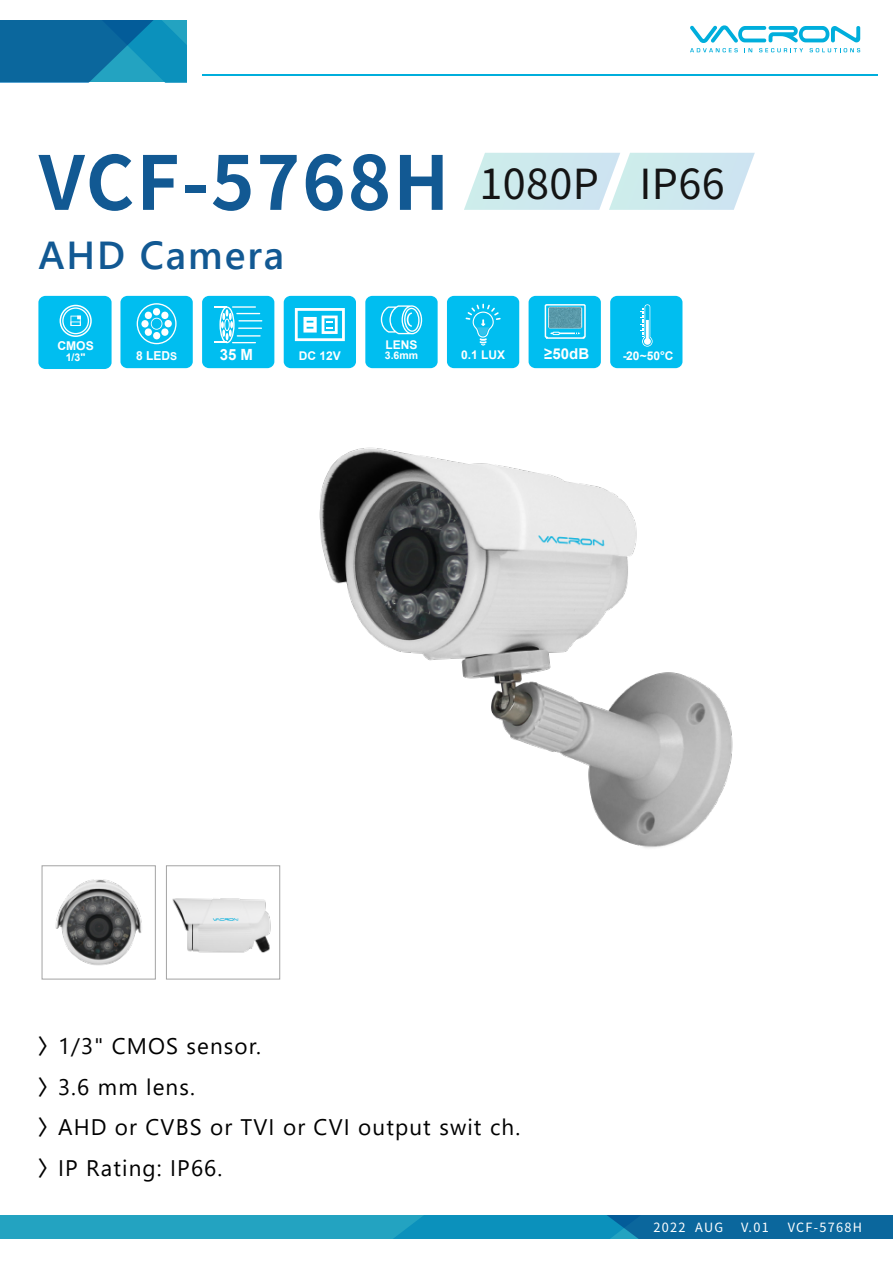
<style>
.page{position:relative;width:893px;height:1263px;background:#fff}
.page>*{position:absolute;margin:0;border:0;box-sizing:border-box;transform-origin:0 0}
.t1{font:700 74.25px "Noto Sans CJ Ktc";letter-spacing:.025em;color:#125993}
.t2{font:41.4px "Noto Sans CJ Ktc";letter-spacing:.01em;color:#141414}
.t3{font:600 39px "Segoe UI";letter-spacing:.05em;color:#125993}
.t4{font:22.5px/40.5px "Yu Gothic UI";letter-spacing:.05em;color:#000}
.t5{font:700 15.45px "Arial";color:#fff}
.t6{font:700 15px "Arial";color:#fff}
.t7{font:12.75px "Noto Sans CJ Ktc";letter-spacing:.1em;color:#fff}
.t8{font:700 12.3px "Arial";color:#fff}
.t9{font:700 12.15px "Arial";color:#fff}
.t10{font:700 12px "Arial";color:#fff}
.t11{font:700 10.65px "Arial";color:#fff}
.t12{font:700 10.5px "Arial";color:#fff}
.s1{font-size:10.8px}
.s2{font-family:"Noto Sans CJ Ktc";font-weight:500;font-size:21px}
</style>
<div class="page">
<div style="left:0;top:1215px;width:893px;height:23px;background:#23a3c1"></div>
<svg style="left:395px;top:1215px;width:498px;height:23px;background:#0b7aab"></svg>
<hr style="left:202px;top:74px;width:676px;height:2px;background:#00aedc">
<svg style="left:0;top:20px;width:186px;height:62px;background:#0d77a8"></svg>
<svg style="left:690px;top:25px;width:170px;height:27px"></svg>
<svg style="left:464px;top:153px;width:291px;height:57px;background:#d2eaef"></svg>
<div style="left:42px;top:865px;width:114px;height:114px;border:1px solid #a3a3a3"></div>
<div style="left:166px;top:865px;width:114px;height:114px;border:1px solid #a3a3a3"></div>
<img style="left:319px;top:447px;width:414px;height:401px">
<img style="left:55px;top:879px;width:87px;height:86px">
<img style="left:173px;top:898px;width:98px;height:55px">
<div style="left:38px;top:296px;width:74px;height:73px;background:#00bef0;border-radius:7px"></div>
<svg style="left:60px;top:305px;width:32px;height:32px"></svg>
<div style="left:202px;top:296px;width:72px;height:72px;background:#00bef0;border-radius:7px"></div>
<svg style="left:214px;top:306px;width:48px;height:37px"></svg>
<div style="left:284px;top:296px;width:72px;height:72px;background:#00bef0;border-radius:7px"></div>
<svg style="left:295px;top:308px;width:50px;height:33px"></svg>
<div style="left:120px;top:296px;width:73px;height:72px;background:#00bef0;border-radius:7px"></div>
<svg style="left:137px;top:303px;width:40px;height:41px"></svg>
<div style="left:365px;top:296px;width:73px;height:72px;background:#00bef0;border-radius:7px"></div>
<svg style="left:381px;top:305px;width:41px;height:29px"></svg>
<div style="left:447px;top:296px;width:72px;height:72px;background:#00bef0;border-radius:7px"></div>
<svg style="left:466px;top:304px;width:35px;height:41px"></svg>
<div style="left:529px;top:296px;width:72px;height:72px;background:#00bef0;border-radius:7px"></div>
<svg style="left:545px;top:305px;width:40px;height:32px"></svg>
<div style="left:545px;top:304px;width:41px;height:34px;border:2px solid #fff"></div>
<svg style="left:548px;top:307px;width:34px;height:28px"></svg>
<div style="left:548px;top:307px;width:34px;height:21px;background:#5998a9;border-radius:2px"></div>
<div style="left:548px;top:307px;width:34px;height:21px;border:1px solid #fff;border-radius:2px"></div>
<div style="left:610px;top:296px;width:72px;height:72px;background:#00bef0;border-radius:7px"></div>
<svg style="left:640px;top:304px;width:13px;height:43px"></svg>
<h1 class="t1" style="left:39px;top:141px;width:412px">VCF-5768H</h1>
<h3 class="t3" style="left:38px;top:218px;width:247px">AHD Camera</h3>
<h2 class="t2" style="left:479px;top:161px;width:247px">1080P IP66</h2>
<p class="t9" style="left:57px;top:337px;width:38px">CMOS</p>
<p class="t11" style="left:66px;top:349px;width:21px">1/3"</p>
<p class="t8" style="left:136px;top:347px;width:43px">8 LED<span class="s1">S</span></p>
<p class="t5" style="left:220px;top:344px;width:35px">35 M</p>
<p class="t10" style="left:299px;top:347px;width:44px">DC 12V</p>
<p class="t10" style="left:385px;top:336px;width:34px">LENS</p>
<p class="t12" style="left:385px;top:348px;width:35px">3.6mm</p>
<p class="t10" style="left:461px;top:346px;width:46px">0.1 LUX</p>
<p class="t6" style="left:544px;top:343px;width:46px">≥50dB</p>
<p class="t10" style="left:623px;top:347px;width:52px">-20~50°C</p>
<p class="t4" style="left:38px;top:1023px;width:484px"><span class="s2">〉</span>1/3" CMOS sensor.<br><span class="s2">〉</span>3.6 mm lens.<br><span class="s2">〉</span>AHD or CVBS or TVI or CVI output swit ch.<span class="s2">〉</span>IP Rating: IP66.</p>
<p class="t7" style="left:654px;top:1220px;width:71px">2022 AUG</p>
<p class="t7" style="left:741px;top:1220px;width:29px">V.01</p>
<p class="t7" style="left:788px;top:1220px;width:76px">VCF-5768H</p>
</div>
